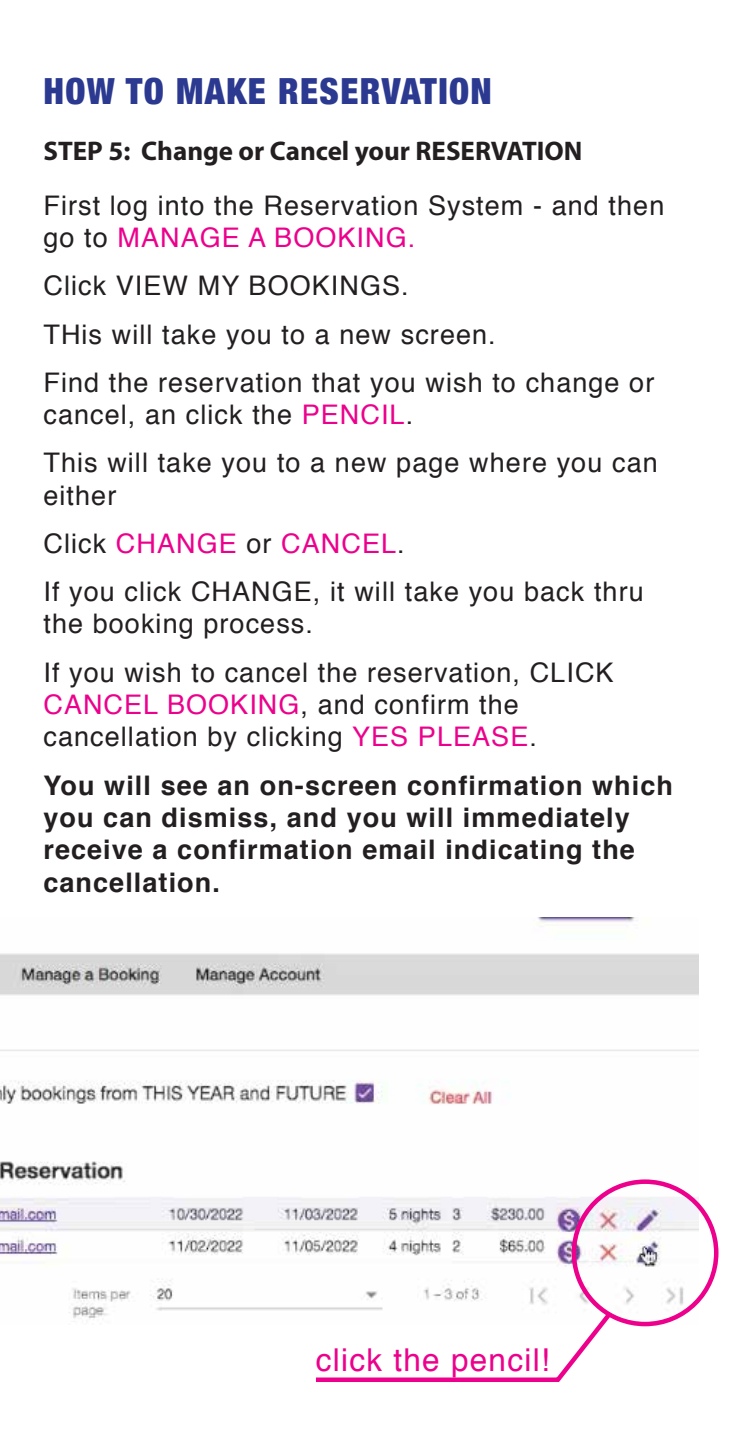
<style>
.page{position:relative;width:729px;height:1440px;background:#fff}
.page>*{position:absolute;margin:0;border:0;box-sizing:border-box;transform-origin:0 0}
.t1{font:900 condensed 36px "Helvetica Neue";letter-spacing:.04em;color:#2b3990}
.t2{font:31.5px "Helvetica";letter-spacing:.04em;color:#ec008c}
.t3{font:27px/48.1px "Helvetica";letter-spacing:.04em;color:#231f20}
.t4{font:700 27px/32.4px "Helvetica";letter-spacing:.04em;color:#231f20}
.t5{font:700 27px "Myriad Pro";color:#231f20}
.s1{color:#ec008c}
</style>
<div class="page">
<img style="left:0;top:917px;width:699px;height:402px">
<svg style="left:311px;top:1177px;width:408px;height:205px"></svg>
<h1 class="t1" style="left:43px;top:62px;width:450px">HOW TO MAKE RESERVATION</h1>
<p class="t5" style="left:43px;top:133px;width:541px">STEP 5: Change or Cancel your RESERVATION</p>
<p class="t3" style="left:43px;top:190px;width:623px;line-height:32.4px">First log into the Reservation System - and then go to <span class="s1">MANAGE A BOOKING.</span></p>
<p class="t3" style="left:43px;top:262px;width:612px">Click VIEW MY BOOKINGS.<br>THis will take you to a new screen.<br>Find the reservation that you wish to change or</p>
<p class="t3" style="left:43px;top:391px;width:616px">cancel, an click the <span class="s1">PENCIL</span>.<br>This will take you to a new page where you can</p>
<p class="t3" style="left:43px;top:472px;width:602px">either<br>Click <span class="s1">CHANGE</span> or <span class="s1">CANCEL</span>.<br>If you click CHANGE, it will take you back thru</p>
<p class="t3" style="left:43px;top:600px;width:572px">the booking process.<br>If you wish to cancel the reservation, CLICK</p>
<p class="t3" style="left:43px;top:689px;width:495px;line-height:32.4px"><span class="s1">CANCEL BOOKING</span>, and confirm the cancellation by clicking <span class="s1">YES PLEASE</span>.</p>
<p class="t4" style="left:43px;top:769px;width:631px">You will see an on-screen confirmation which you can dismiss, and you will immediately receive a confirmation email indicating the cancellation.</p>
<p class="t2" style="left:316px;top:1335px;width:235px">click the pencil!</p>
</div>
